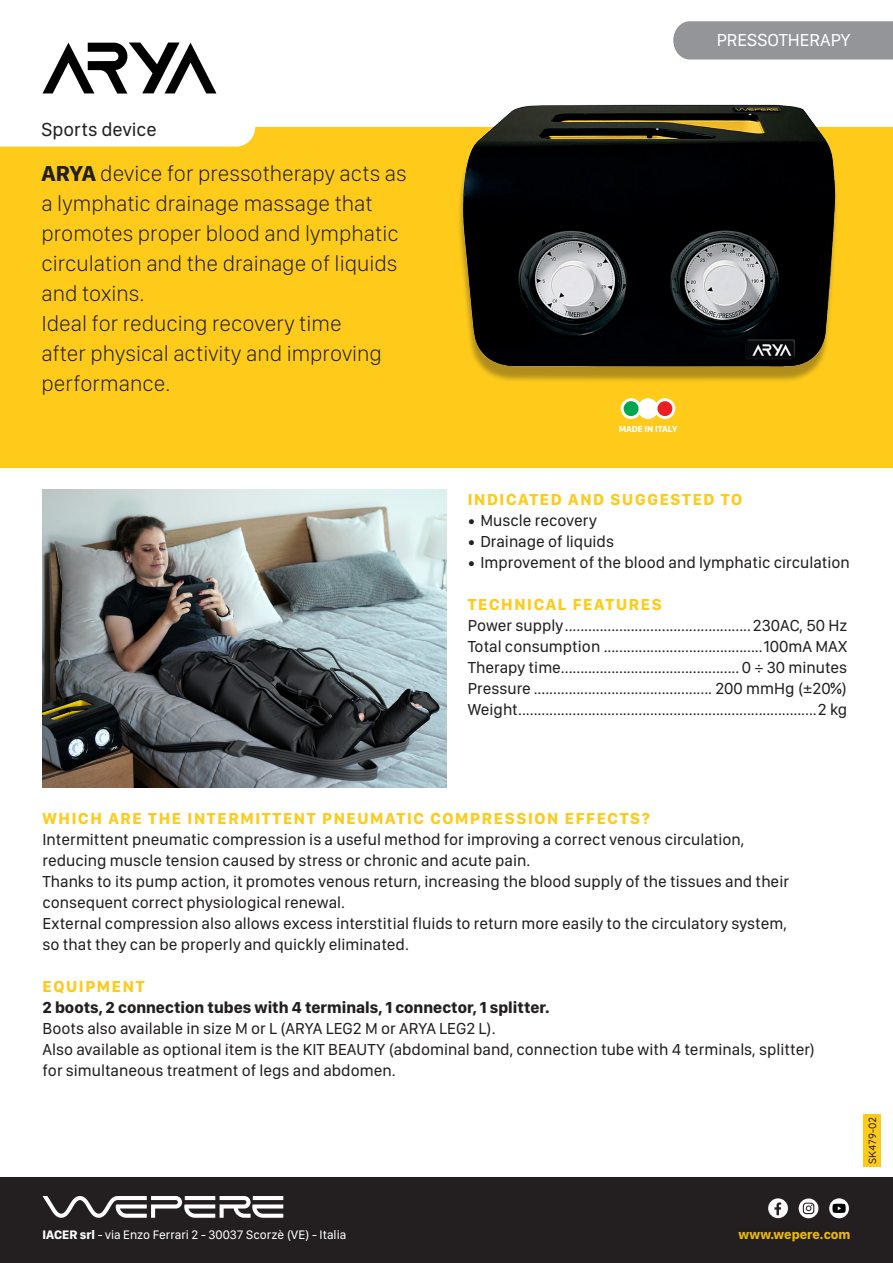
<style>
.page{position:relative;width:893px;height:1263px;background:#fff}
.page>*{position:absolute;margin:0;border:0;box-sizing:border-box;transform-origin:0 0}
.t1{font:100 22.5px/30px "SF Compact Display";color:#231f20}
.t2{font:19.5px "SF Compact Display";color:#231f20}
.t3{font:18px "SF Compact Display";color:#fff}
.t4{font:16.5px "SF Compact Display";color:#231f20}
.t5{font:700 16.5px "SF Compact Display";letter-spacing:.1em;color:#fecb1b}
.t6{font:700 16.5px "SF Compact Display";color:#231f20}
.t7{font:700 13.5px "SF Compact Display";color:#e8b809}
.t8{font:12.75px "SF Compact Display";color:#fff}
.t9{font:300 10.5px "Quicksand";color:#231f20}
.t10{font:700 9px "SF Compact Display";color:#fff}
.s1{font-weight:700}
</style>
<div class="page">
<svg style="left:673px;top:21px;width:220px;height:39px;background:#97999b"></svg>
<div style="left:0;top:127px;width:893px;height:341px;background:#fecb1b"></div>
<svg style="left:43px;top:43px;width:173px;height:51px"></svg>
<div style="left:0;top:1178px;width:893px;height:85px;background:#231f20"></div>
<svg style="left:43px;top:1196px;width:240px;height:22px"></svg>
<div style="left:0;top:127px;width:255px;height:20px;background:#fff"></div>
<img style="left:459px;top:104px;width:378px;height:277px">
<div style="left:621px;top:398px;width:20px;height:21px;border:6px solid #fff;border-radius:50%"></div>
<div style="left:638px;top:398px;width:20px;height:21px;border:6px solid #fff;border-radius:50%"></div>
<div style="left:655px;top:398px;width:20px;height:21px;border:6px solid #fff;border-radius:50%"></div>
<div style="left:624px;top:401px;width:14px;height:15px;background:#00a54f;border-radius:50%"></div>
<div style="left:641px;top:401px;width:14px;height:15px;background:#fff;border-radius:50%"></div>
<div style="left:657px;top:401px;width:15px;height:15px;background:#ee1d23;border-radius:50%"></div>
<div style="left:863px;top:1114px;width:17px;height:53px;background:#fecb1b"></div>
<svg style="left:799px;top:1198px;width:19px;height:20px"></svg>
<svg style="left:768px;top:1198px;width:20px;height:20px"></svg>
<svg style="left:829px;top:1198px;width:20px;height:20px"></svg>
<svg style="left:832px;top:1204px;width:14px;height:9px"></svg>
<img style="left:42px;top:489px;width:404px;height:298px">
<p class="t2" style="left:41px;top:118px;width:117px">Sports device</p>
<p class="t1" style="left:41px;top:158px;width:367px"><span class="s1">ARYA</span> device for pressotherapy acts as a lymphatic drainage massage that promotes proper blood and lymphatic</p>
<p class="t1" style="left:41px;top:248px;width:357px">circulation and the drainage of liquids and toxins.</p>
<p class="t1" style="left:41px;top:308px;width:342px">Ideal for reducing recovery time after physical activity and improving</p>
<p class="t1" style="left:41px;top:368px;width:130px">performance.</p>
<p class="t3" style="left:717px;top:29px;width:135px">PRESSOTHERAPY</p>
<p class="t10" style="left:619px;top:424px;width:60px">MADE IN ITALY</p>
<p class="t5" style="left:468px;top:489px;width:276px">INDICATED AND SUGGESTED TO</p>
<p class="t4" style="left:468px;top:510px;width:131px">• Muscle recovery</p>
<p class="t4" style="left:468px;top:531px;width:148px">• Drainage of liquids</p>
<p class="t4" style="left:468px;top:552px;width:384px">• Improvement of the blood and lymphatic circulation</p>
<p class="t5" style="left:468px;top:594px;width:195px">TECHNICAL FEATURES</p>
<p class="t4" style="left:468px;top:615px;width:381px">Power supply................................................230AC, 50 Hz</p>
<p class="t4" style="left:468px;top:636px;width:381px">Total consumption .........................................100mA MAX</p>
<p class="t4" style="left:468px;top:657px;width:381px">Therapy time.............................................. 0 ÷ 30 minutes</p>
<p class="t4" style="left:468px;top:678px;width:381px">Pressure .............................................. 200 mmHg (±20%)</p>
<p class="t4" style="left:468px;top:699px;width:381px">Weight.............................................................................2 kg</p>
<p class="t5" style="left:43px;top:809px;width:609px">WHICH ARE THE INTERMITTENT PNEUMATIC COMPRESSION EFFECTS?</p>
<p class="t4" style="left:43px;top:830px;width:703px">Intermittent pneumatic compression is a useful method for improving a correct venous circulation,</p>
<p class="t4" style="left:43px;top:851px;width:489px">reducing muscle tension caused by stress or chronic and acute pain.</p>
<p class="t4" style="left:43px;top:872px;width:748px">Thanks to its pump action, it promotes venous return, increasing the blood supply of the tissues and their</p>
<p class="t4" style="left:43px;top:893px;width:304px">consequent correct physiological renewal.</p>
<p class="t4" style="left:43px;top:914px;width:746px">External compression also allows excess interstitial fluids to return more easily to the circulatory system,</p>
<p class="t4" style="left:43px;top:935px;width:368px">so that they can be properly and quickly eliminated.</p>
<p class="t5" style="left:43px;top:977px;width:104px">EQUIPMENT</p>
<p class="t6" style="left:43px;top:998px;width:509px">2 boots, 2 connection tubes with 4 terminals, 1 connector, 1 splitter.</p>
<p class="t4" style="left:43px;top:1019px;width:455px">Boots also available in size M or L (ARYA LEG2 M or ARYA LEG2 L).</p>
<p class="t4" style="left:43px;top:1040px;width:774px">Also available as optional item is the KIT BEAUTY (abdominal band, connection tube with 4 terminals, splitter)</p>
<p class="t4" style="left:43px;top:1061px;width:355px">for simultaneous treatment of legs and abdomen.</p>
<p class="t9" style="left:864px;top:1164px;width:49px;rotate:-90deg">SK479-02</p>
<p class="t8" style="left:43px;top:1227px;width:305px"><span class="s1">IACER srl</span> - via Enzo Ferrari 2 - 30037 Scorzè (VE) - Italia</p>
<p class="t7" style="left:738px;top:1226px;width:114px">www.wepere.com</p>
</div>
